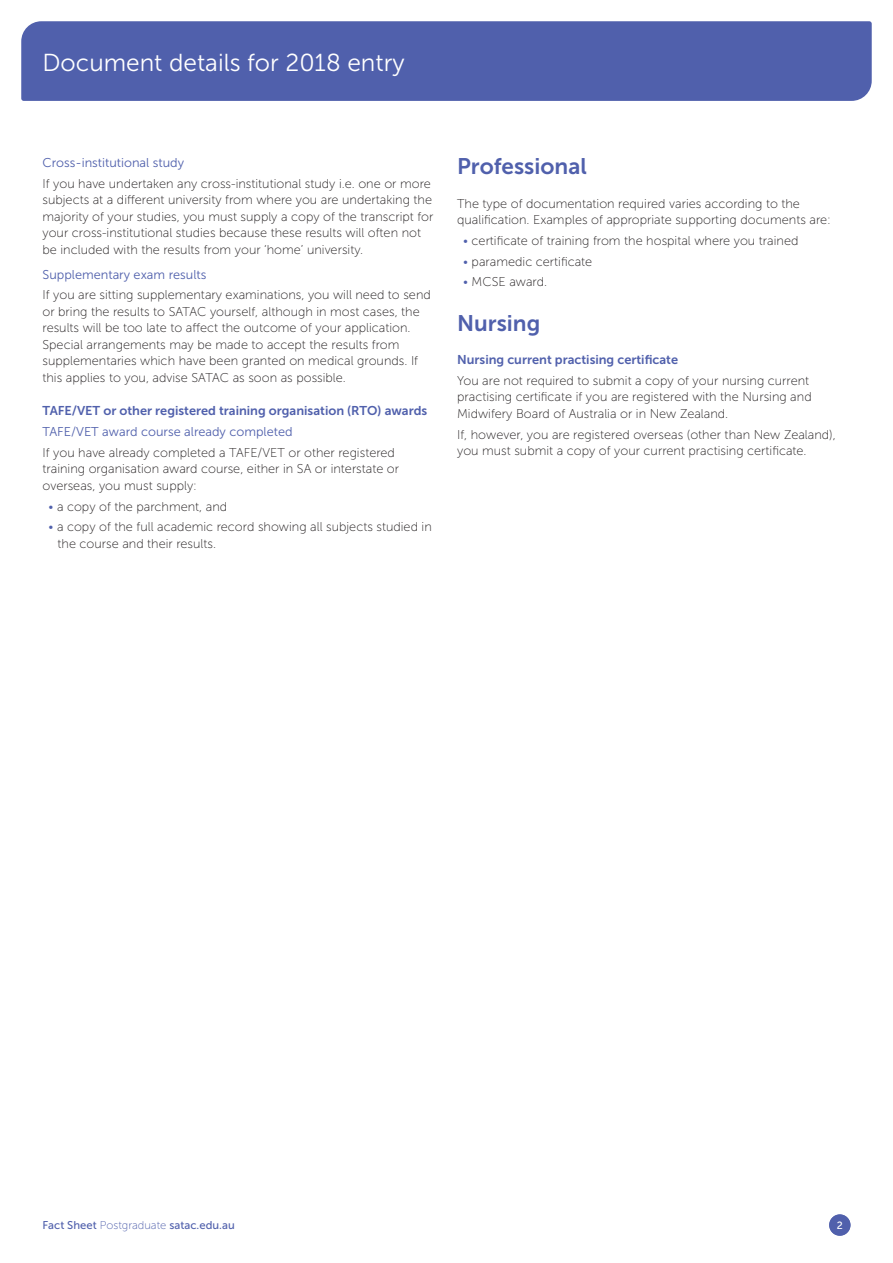
<style>
.page{position:relative;width:893px;height:1263px;background:#fff}
.page>*{position:absolute;margin:0;border:0;box-sizing:border-box;transform-origin:0 0}
.t1{font:24.45px "Museo Sans 300";color:#fff}
.Primary_Heading{font:22.5px "Museo Sans 700";color:#5060ac}
.Body_Copy_-_Last_Par{font:12.75px/16.5px "Museo Sans 100";color:#231f20}
.Body_Copy{font:12.75px/16.5px "Museo Sans 100";color:#231f20}
.Secondary_Heading{font:12.75px "Museo Sans 700";color:#5060ac}
.Tertiary_Heading{font:12.75px "Museo Sans 300";color:#5060ac}
.t2{font:11.25px "Museo Sans 500";color:#5060ac}
.t3{font:10.5px "Museo Sans 500";color:#fff}
.s1{color:#5060ac}
.s2{font-family:"Museo Sans 100"}
</style>
<div class="page">
<div style="left:21px;top:21px;width:851px;height:80px;background:#5060ac"></div>
<div style="left:829px;top:1214px;width:21px;height:22px;background:#5060ac;border-radius:50%"></div>
<p class="t1" style="left:43px;top:50px;width:364px">Document details for 2018 entry</p>
<p class="Tertiary_Heading" style="left:43px;top:156px;width:143px">Cross-institutional study</p>
<p class="Body_Copy_-_Last_Par" style="left:43px;top:175px;width:392px">If you have undertaken any cross-institutional study i.e. one or more subjects at a different university from where you are undertaking the majority of your studies, you must supply a copy of the transcript for your cross-institutional studies because these results will often not be included with the results from your ‘home’ university.</p>
<p class="Tertiary_Heading" style="left:43px;top:267px;width:165px">Supplementary exam results</p>
<p class="Body_Copy_-_Last_Par" style="left:43px;top:287px;width:390px">If you are sitting supplementary examinations, you will need to send or bring the results to SATAC yourself, although in most cases, the results will be too late to affect the outcome of your application.<br>Special arrangements may be made to accept the results from supplementaries which have been granted on medical grounds. If this applies to you, advise SATAC as soon as possible.</p>
<p class="Secondary_Heading" style="left:43px;top:404px;width:386px">TAFE/VET or other registered training organisation (RTO) awards</p>
<p class="Tertiary_Heading" style="left:43px;top:425px;width:252px">TAFE/VET award course already completed</p>
<p class="Body_Copy" style="left:43px;top:444px;width:358px">If you have already completed a TAFE/VET or other registered training organisation award course, either in SA or interstate or overseas, you must supply:</p>
<p class="Body_Copy" style="left:49px;top:498px;width:180px"><span class="s1">•</span> a copy of the parchment, and</p>
<p class="Body_Copy" style="left:58px;top:519px;width:376px;text-indent:-9px"><span class="s1">•</span> a copy of the full academic record showing all subjects studied in the course and their results.</p>
<p class="Primary_Heading" style="left:457px;top:154px;width:131px">Professional</p>
<p class="Body_Copy" style="left:457px;top:195px;width:375px">The type of documentation required varies according to the qualification. Examples of appropriate supporting documents are:</p>
<p class="Body_Copy" style="left:463px;top:232px;width:337px"><span class="s1">•</span> certificate of training from the hospital where you trained</p>
<p class="Body_Copy" style="left:463px;top:253px;width:131px"><span class="s1">•</span> paramedic certificate</p>
<p class="Body_Copy" style="left:463px;top:274px;width:86px"><span class="s1">•</span> MCSE award.</p>
<p class="Primary_Heading" style="left:457px;top:310px;width:85px">Nursing</p>
<p class="Secondary_Heading" style="left:457px;top:352px;width:222px">Nursing current practising certificate</p>
<p class="Body_Copy" style="left:457px;top:372px;width:356px">You are not required to submit a copy of your nursing current practising certificate if you are registered with the Nursing and<br>Midwifery Board of Australia or in New Zealand.</p>
<p class="Body_Copy_-_Last_Par" style="left:457px;top:426px;width:380px">If, however, you are registered overseas (other than New Zealand), you must submit a copy of your current practising certificate.</p>
<p class="t2" style="left:43px;top:1219px;width:194px">Fact Sheet <span class="s2">Postgraduate</span> satac.edu.au</p>
<p class="t3" style="left:837px;top:1219px;width:8px">2</p>
</div>
